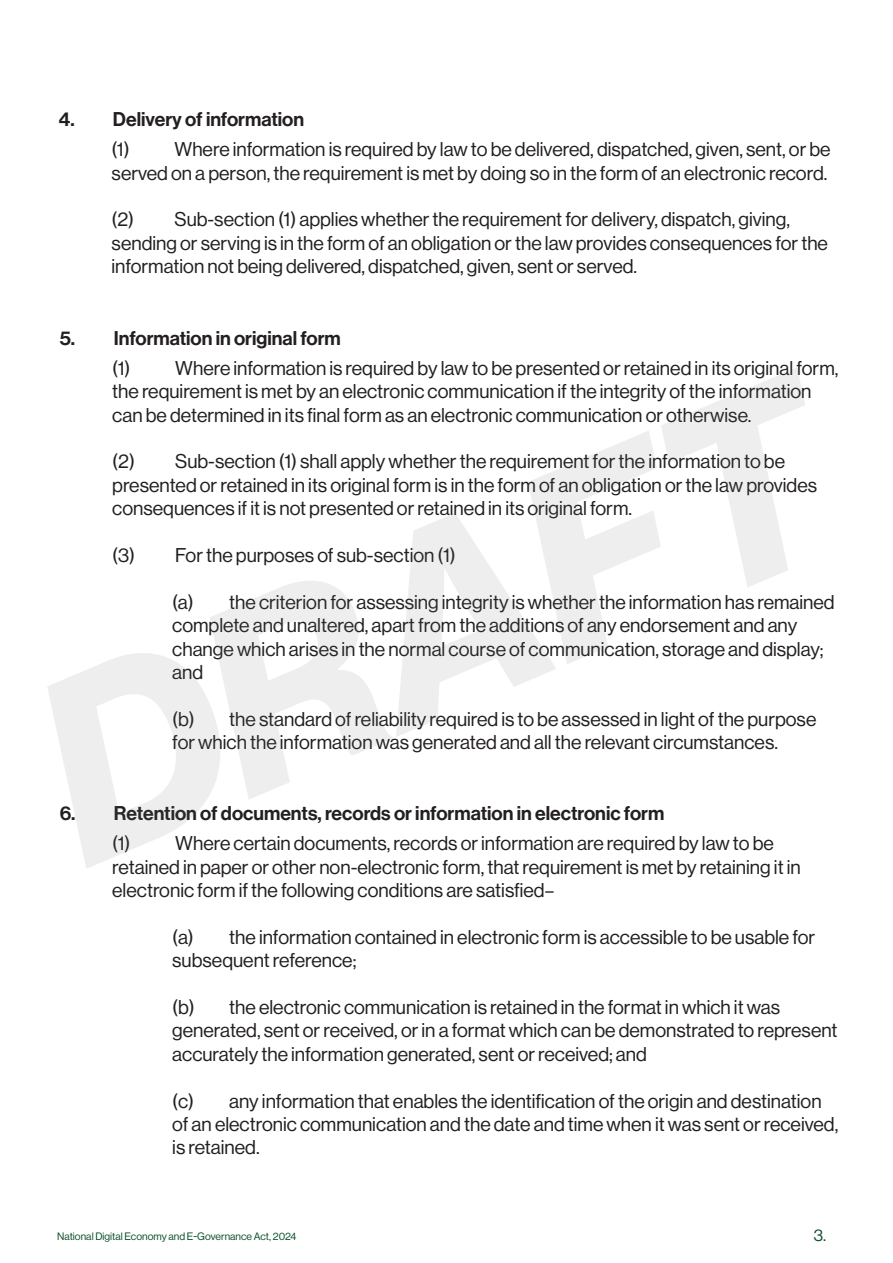
<style>
.page{position:relative;width:893px;height:1263px;background:#fff}
.page>*{position:absolute;margin:0;border:0;box-sizing:border-box;transform-origin:0 0}
.t1{font:19.5px/23.4px "Neue Haas Display";color:#231f20}
.t2{font:19.5px "Neue Haas Display Mediu";color:#231f20}
.t3{font:16.5px "Neue Haas Display";color:#0d4e2c}
.t4{font:10.5px "Neue Haas Display";color:#0d4e2c}
</style>
<div class="page">
<svg style="left:47px;top:368px;width:758px;height:500px"></svg>
<p class="t2" style="left:59px;top:108px;width:247px">4. Delivery of information</p>
<p class="t1" style="left:111px;top:138px;width:721px">(1) Where information is required by law to be delivered, dispatched, given, sent, or be served on a person, the requirement is met by doing so in the form of an electronic record.</p>
<p class="t1" style="left:111px;top:208px;width:718px">(2) Sub-section (1) applies whether the requirement for delivery, dispatch, giving, sending or serving is in the form of an obligation or the law provides consequences for the information not being delivered, dispatched, given, sent or served.</p>
<p class="t2" style="left:60px;top:327px;width:283px">5. Information in original form</p>
<p class="t1" style="left:112px;top:356px;width:728px">(1) Where information is required by law to be presented or retained in its original form, the requirement is met by an electronic communication if the integrity of the information can be determined in its final form as an electronic communication or otherwise.</p>
<p class="t1" style="left:112px;top:450px;width:706px">(2) Sub-section (1) shall apply whether the requirement for the information to be presented or retained in its original form is in the form of an obligation or the law provides consequences if it is not presented or retained in its original form.</p>
<p class="t1" style="left:112px;top:544px;width:345px">(3) For the purposes of sub-section (1)</p>
<p class="t1" style="left:172px;top:590px;width:664px">(a) the criterion for assessing integrity is whether the information has remained complete and unaltered, apart from the additions of any endorsement and any change which arises in the normal course of communication, storage and display; and</p>
<p class="t1" style="left:172px;top:707px;width:646px">(b) the standard of reliability required is to be assessed in light of the purpose for which the information was generated and all the relevant circumstances.</p>
<p class="t2" style="left:60px;top:802px;width:606px">6. Retention of documents, records or information in electronic form</p>
<p class="t1" style="left:112px;top:832px;width:690px">(1) Where certain documents, records or information are required by law to be retained in paper or other non-electronic form, that requirement is met by retaining it in electronic form if the following conditions are satisfied–</p>
<p class="t1" style="left:172px;top:925px;width:645px">(a) the information contained in electronic form is accessible to be usable for subsequent reference;</p>
<p class="t1" style="left:172px;top:995px;width:667px">(b) the electronic communication is retained in the format in which it was generated, sent or received, or in a format which can be demonstrated to represent accurately the information generated, sent or received; and</p>
<p class="t1" style="left:172px;top:1089px;width:668px">(c) any information that enables the identification of the origin and destination of an electronic communication and the date and time when it was sent or received, is retained.</p>
<p class="t4" style="left:57px;top:1230px;width:241px">National Digital Economy and E-Governance Act, 2024</p>
<p class="t3" style="left:814px;top:1226px;width:14px">3.</p>
</div>
